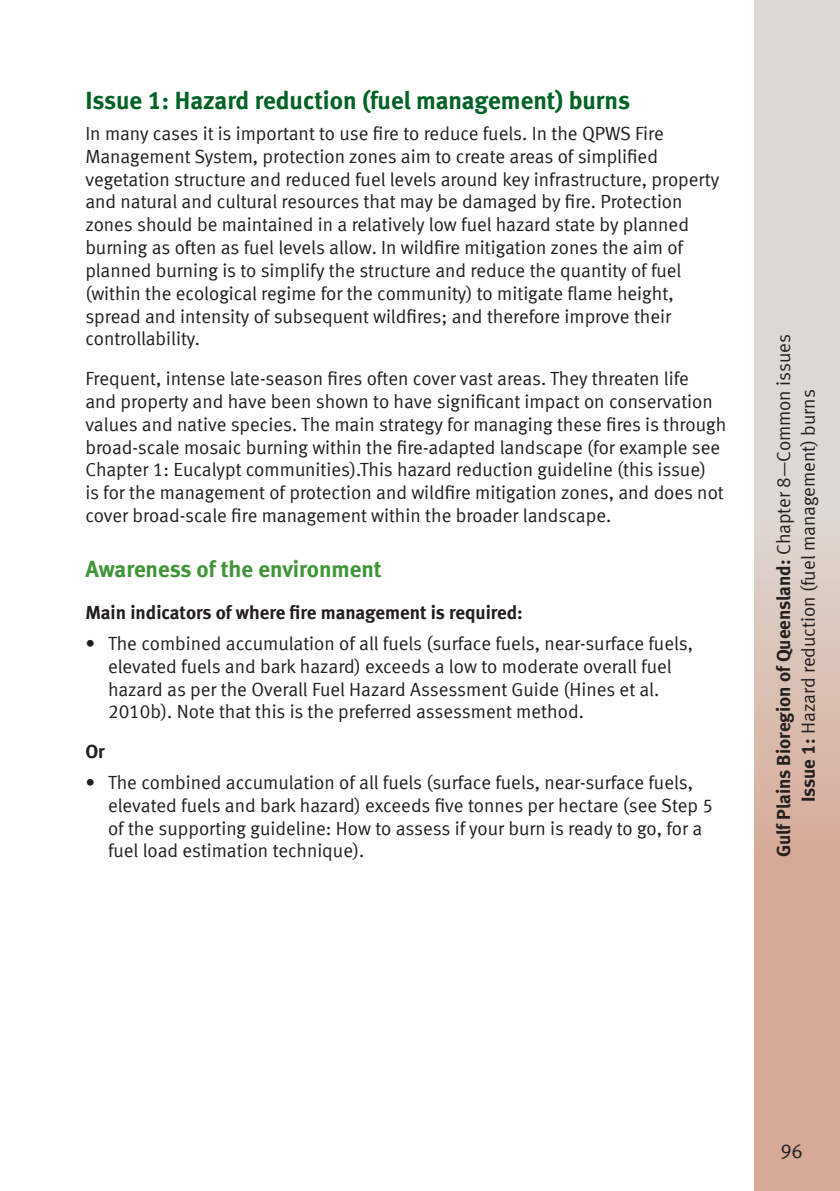
<style>
.page{position:relative;width:840px;height:1191px;background:#fff}
.page>*{position:absolute;margin:0;border:0;box-sizing:border-box;transform-origin:0 0}
.Subheading_1{font:25px "Meta Bold LF";color:#016226}
.Subheading_2{font:23px "Meta Bold LF";color:#3f9537}
.Glossary_text{font:20px "Meta Normal LF";color:#231f20}
.Body_text{font:19px/22.8px "Meta Normal LF";color:#231f20}
.Subheading_3{font:19px "Meta Bold LF";color:#231f20}
.s1{font-family:"Meta Normal LF"}
.s2{font-family:"Meta Bold LF"}
</style>
<div class="page">
<svg style="left:754px;top:0;width:86px;height:1190px;background:#d9c4b9"></svg>
<p class="Subheading_1" style="left:85px;top:85px;width:546px">Issue 1: Hazard reduction (fuel management) burns</p>
<p class="Body_text" style="left:85px;top:122px;width:635px">In many cases it is important to use fire to reduce fuels. In the QPWS Fire Management System, protection zones aim to create areas of simplified vegetation structure and reduced fuel levels around key infrastructure, property and natural and cultural resources that may be damaged by fire. Protection zones should be maintained in a relatively low fuel hazard state by planned burning as often as fuel levels allow. In wildfire mitigation zones the aim of planned burning is to simplify the structure and reduce the quantity of fuel (within the ecological regime for the community) to mitigate flame height, spread and intensity of subsequent wildfires; and therefore improve their controllability.</p>
<p class="Body_text" style="left:85px;top:367px;width:642px">Frequent, intense late-season fires often cover vast areas. They threaten life<br>and property and have been shown to have significant impact on conservation values and native species. The main strategy for managing these fires is through broad-scale mosaic burning within the fire-adapted landscape (for example see Chapter 1: Eucalypt communities).This hazard reduction guideline (this issue)<br>is for the management of protection and wildfire mitigation zones, and does not cover broad-scale fire management within the broader landscape.</p>
<p class="Subheading_2" style="left:85px;top:555px;width:298px">Awareness of the environment</p>
<p class="Subheading_3" style="left:85px;top:600px;width:439px">Main indicators of where fire management is required:</p>
<p class="Body_text" style="left:108px;top:631px;width:586px;text-indent:-23px">• The combined accumulation of all fuels (surface fuels, near-surface fuels, elevated fuels and bark hazard) exceeds a low to moderate overall fuel hazard as per the Overall Fuel Hazard Assessment Guide (Hines et al.<br>2010b). Note that this is the preferred assessment method.</p>
<p class="Subheading_3" style="left:85px;top:739px;width:21px">Or</p>
<p class="Body_text" style="left:108px;top:770px;width:606px;text-indent:-23px">• The combined accumulation of all fuels (surface fuels, near-surface fuels, elevated fuels and bark hazard) exceeds five tonnes per hectare (see Step 5 of the supporting guideline: How to assess if your burn is ready to go, for a fuel load estimation technique).</p>
<p class="Subheading_3" style="left:772px;top:857px;width:524px;rotate:-90deg">Gulf Plains Bioregion of Queensland: <span class="s1">Chapter 8—Common issues</span></p>
<p class="Body_text" style="left:796px;top:802px;width:414px;rotate:-90deg"><span class="s2">Issue 1:</span> Hazard reduction (fuel management) burns</p>
<p class="Glossary_text" style="left:780px;top:1139px;width:24px">96</p>
</div>
